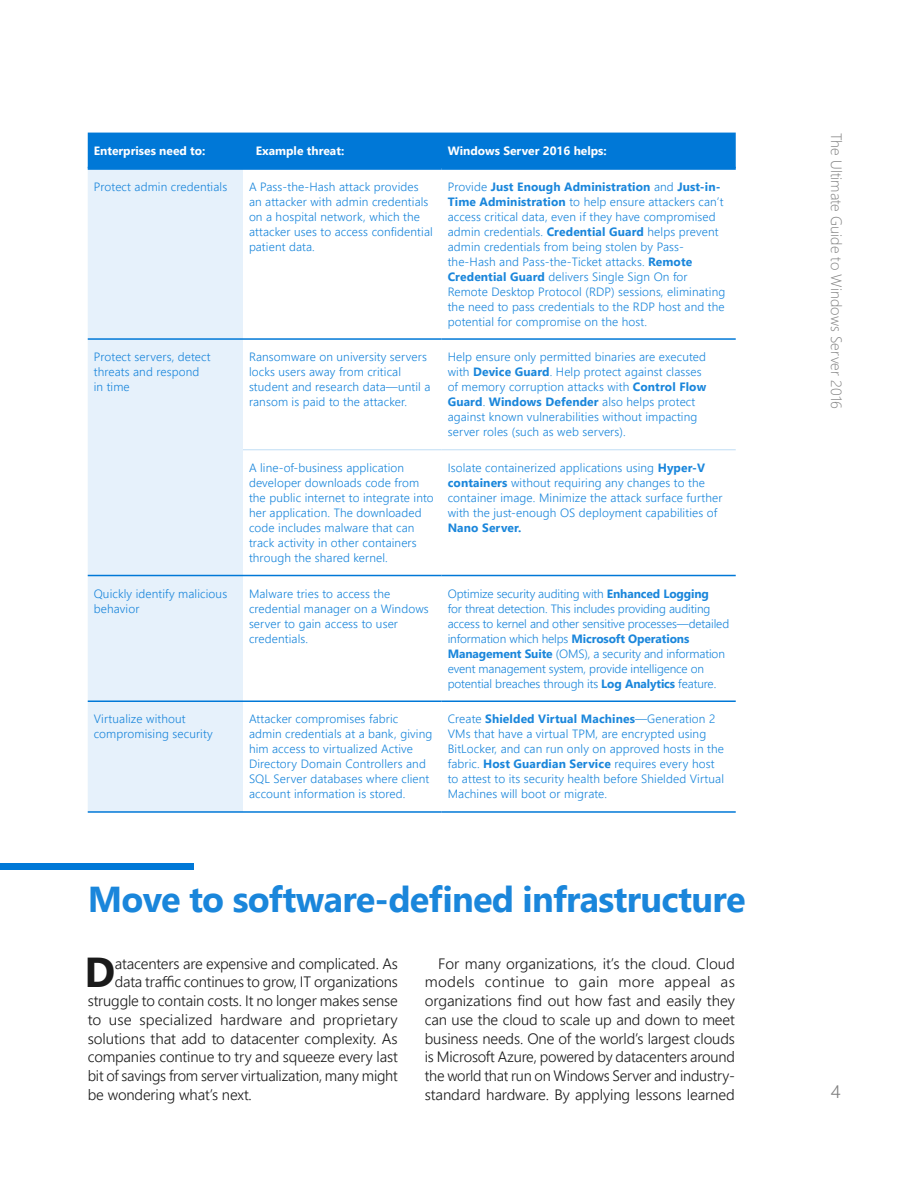
<style>
.page{position:relative;width:918px;height:1188px;background:#fff}
.page>*{position:absolute;margin:0;border:0;box-sizing:border-box;transform-origin:0 0}
._02_BODY{font:700 41.85px "Segoe UI";color:#1a1a1a}
.Headline{font:700 36px "Segoe UI";letter-spacing:-.02em;color:#1a86db}
.t1{font:300 18px "Segoe UI";color:#808080}
._02_BODY-2{font:300 15px/18.8px "Segoe UI";letter-spacing:-.01em;color:#1a1a1a;text-align:justify}
.t2{font:300 15px "Segoe UI";color:#808080}
._02_BODY-3{font:300 12px/15px "Segoe UI";letter-spacing:.01em;color:#1a86db}
._02_BODY-4{font:300 12px/15px "Segoe UI";letter-spacing:-.01em;color:#1a86db}
._02_BODY-5{font:700 12px "Segoe UI";color:#fff}
.s1{font-weight:700}
</style>
<div class="page">
<div style="left:88px;top:133px;width:648px;height:34px;background:#0078d7"></div>
<div style="left:88px;top:170px;width:155px;height:641px;background:#e6f1fb"></div>
<hr style="left:88px;top:167px;width:155px;height:3px;background:#0078d7">
<hr style="left:243px;top:167px;width:199px;height:3px;background:#0078d7">
<hr style="left:442px;top:167px;width:294px;height:3px;background:#0078d7">
<hr style="left:88px;top:338px;width:155px;height:2px;background:#0078d7">
<hr style="left:243px;top:338px;width:199px;height:2px;background:#0078d7">
<hr style="left:442px;top:338px;width:294px;height:2px;background:#0078d7">
<hr style="left:88px;top:575px;width:155px;height:1px;background:#0078d7">
<hr style="left:243px;top:575px;width:199px;height:1px;background:#0078d7">
<hr style="left:442px;top:575px;width:294px;height:1px;background:#0078d7">
<hr style="left:243px;top:449px;width:199px;height:1px;background:#bfddf5">
<hr style="left:442px;top:449px;width:294px;height:1px;background:#bfddf5">
<hr style="left:88px;top:811px;width:155px;height:2px;background:#0078d7">
<hr style="left:243px;top:811px;width:199px;height:2px;background:#0078d7">
<hr style="left:442px;top:811px;width:294px;height:2px;background:#0078d7">
<hr style="left:88px;top:701px;width:155px;height:1px;background:#0078d7">
<hr style="left:243px;top:701px;width:199px;height:1px;background:#0078d7">
<hr style="left:442px;top:701px;width:294px;height:1px;background:#0078d7">
<div style="left:0;top:863px;width:193px;height:6px;background:#0078d7"></div>
<p class="_02_BODY-5" style="left:94px;top:141px;width:113px">Enterprises need to:</p>
<p class="_02_BODY-5" style="left:256px;top:141px;width:90px">Example threat:</p>
<p class="_02_BODY-5" style="left:448px;top:141px;width:161px">Windows Server 2016 helps:</p>
<p class="_02_BODY-3" style="left:94px;top:178px;width:135px">Protect admin credentials</p>
<p class="_02_BODY-3" style="left:249px;top:178px;width:185px">A Pass-the-Hash attack provides an attacker with admin credentials on a hospital network, which the attacker uses to access confidential patient data.</p>
<p class="_02_BODY-3" style="left:448px;top:178px;width:279px">Provide <span class="s1">Just Enough Administration</span> and <span class="s1">Just-in-Time Administration</span> to help ensure attackers can’t access critical data, even if they have compromised admin credentials. <span class="s1">Credential Guard</span> helps prevent admin credentials from being stolen by Pass&shy;the-Hash and Pass-the-Ticket attacks. <span class="s1">Remote Credential Guard</span> delivers Single Sign On for Remote Desktop Protocol (RDP) sessions, eliminating the need to pass credentials to the RDP host and the potential for compromise on the host.</p>
<p class="_02_BODY-3" style="left:94px;top:349px;width:118px">Protect servers, detect threats and respond in time</p>
<p class="_02_BODY-3" style="left:249px;top:349px;width:183px">Ransomware on university servers locks users away from critical student and research data—until a ransom is paid to the attacker.</p>
<p class="_02_BODY-3" style="left:448px;top:349px;width:260px">Help ensure only permitted binaries are executed with <span class="s1">Device Guard</span>. Help protect against classes of memory corruption attacks with <span class="s1">Control Flow Guard</span>. <span class="s1">Windows Defender</span> also helps protect against known vulnerabilities without impacting server roles (such as web servers).</p>
<p class="_02_BODY-3" style="left:249px;top:460px;width:186px">A line-of-business application developer downloads code from the public internet to integrate into her application. The downloaded code includes malware that can track activity in other containers through the shared kernel.</p>
<p class="_02_BODY-3" style="left:448px;top:460px;width:276px">Isolate containerized applications using <span class="s1">Hyper-V containers</span> without requiring any changes to the container image. Minimize the attack surface further with the just-enough OS deployment capabilities of <span class="s1">Nano Server.</span></p>
<p class="_02_BODY-3" style="left:94px;top:585px;width:135px">Quickly identify malicious behavior</p>
<p class="_02_BODY-3" style="left:249px;top:585px;width:181px">Malware tries to access the credential manager on a Windows server to gain access to user credentials.</p>
<p class="_02_BODY-4" style="left:448px;top:585px;width:283px">Optimize security auditing with <span class="s1">Enhanced Logging<br></span>for threat detection. This includes providing auditing access to kernel and other sensitive processes—detailed information which helps <span class="s1">Microsoft Operations Management Suite</span> (OMS), a security and information event management system, provide intelligence on potential breaches through its <span class="s1">Log Analytics</span> feature.</p>
<p class="_02_BODY-3" style="left:94px;top:711px;width:120px">Virtualize without compromising security</p>
<p class="_02_BODY-3" style="left:249px;top:711px;width:185px">Attacker compromises fabric admin credentials at a bank, giving him access to virtualized Active Directory Domain Controllers and SQL Server databases where client account information is stored.</p>
<p class="_02_BODY-3" style="left:448px;top:711px;width:278px">Create <span class="s1">Shielded Virtual Machines</span>—Generation 2<br>VMs that have a virtual TPM, are encrypted using BitLocker, and can run only on approved hosts in the fabric. <span class="s1">Host Guardian Service</span> requires every host to attest to its security health before Shielded Virtual Machines will boot or migrate.</p>
<p class="Headline" style="left:88px;top:872px;width:659px">Move to software-defined infrastructure</p>
<p class="_02_BODY" style="left:84px;top:941px;width:32px">D</p>
<p class="_02_BODY-2" style="left:115px;top:953px;width:285px">atacenters are expensive and complicated. As</p>
<p class="_02_BODY-2" style="left:115px;top:972px;width:285px">data traffic continues to grow, IT organizations</p>
<p class="_02_BODY-2" style="left:88px;top:991px;width:312px">struggle to contain costs. It no longer makes sense</p>
<p class="_02_BODY-2" style="left:88px;top:1010px;width:312px">to use specialized hardware and proprietary</p>
<p class="_02_BODY-2" style="left:88px;top:1028px;width:311px">solutions that add to datacenter complexity. As</p>
<p class="_02_BODY-2" style="left:88px;top:1047px;width:312px">companies continue to try and squeeze every last</p>
<p class="_02_BODY-2" style="left:88px;top:1066px;width:312px">bit of savings from server virtualization, many might</p>
<p class="_02_BODY-2" style="left:88px;top:1085px;width:166px">be wondering what’s next.</p>
<p class="_02_BODY-2" style="left:425px;top:953px;width:312px;text-indent:14px">For many organizations, it’s the cloud. Cloud models continue to gain more appeal as organizations find out how fast and easily they can use the cloud to scale up and down to meet business needs. One of the world’s largest clouds is Microsoft Azure, powered by datacenters around the world that run on Windows Server and industry&shy;standard hardware. By applying lessons learned</p>
<p class="t2" style="left:848px;top:133px;width:278px;rotate:90deg">The Ultimate Guide to Windows Server 2016</p>
<h3 class="t1" style="left:831px;top:1078px;width:11px">4</h3>
</div>
